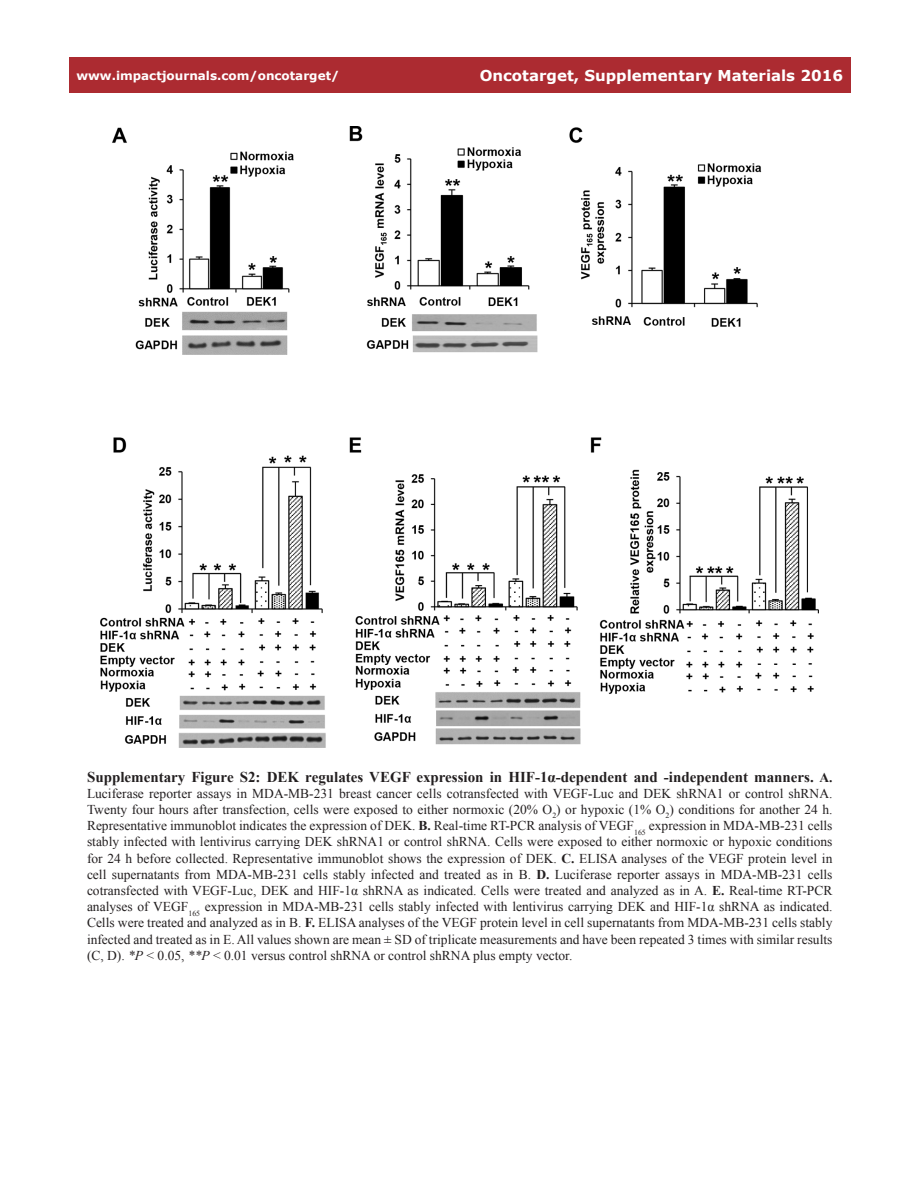
<style>
.page{position:relative;width:918px;height:1188px;background:#fff}
.page>*{position:absolute;margin:0;border:0;box-sizing:border-box;transform-origin:0 0}
.t1{font:700 15px "Times New Roman";color:#231f20}
.t2{font:700 15px "Verdana";color:#fff}
.t3{font:13.5px/16.2px "Times New Roman";color:#231f20;text-align:justify}
.t4{font:700 12px "Verdana";color:#fff}
.s1{font-size:13.5px}
.s2{font-weight:700}
.s3{font-style:italic}
</style>
<div class="page">
<div style="left:69px;top:57px;width:781px;height:36px;background:#ac2b31"></div>
<img style="left:101px;top:127px;width:718px;height:620px">
<p class="t4" style="left:76px;top:67px;width:264px">www.impactjournals.com/oncotarget/</p>
<p class="t2" style="left:480px;top:65px;width:365px">Oncotarget, Supplementary Materials 2016</p>
<p class="t1" style="left:87px;top:766px;width:747px">Supplementary Figure S2: DEK regulates VEGF expression in HIF-1α-dependent and -independent manners. <span class="s1">A.</span></p>
<p class="t3" style="left:87px;top:785px;width:747px">Luciferase reporter assays in MDA-MB-231 breast cancer cells cotransfected with VEGF-Luc and DEK shRNA1 or control shRNA.<br>Twenty four hours after transfection, cells were exposed to either normoxic (20% O<sub>2</sub>) or hypoxic (1% O<sub>2</sub>) conditions for another 24 h.<br>Representative immunoblot indicates the expression of DEK. <span class="s2">B.</span> Real-time RT-PCR analysis of VEGF<sub>165</sub> expression in MDA-MB-231 cells stably infected with lentivirus carrying DEK shRNA1 or control shRNA. Cells were exposed to either normoxic or hypoxic conditions for 24 h before collected. Representative immunoblot shows the expression of DEK. <span class="s2">C.</span> ELISA analyses of the VEGF protein level in cell supernatants from MDA-MB-231 cells stably infected and treated as in B. <span class="s2">D.</span> Luciferase reporter assays in MDA-MB-231 cells cotransfected with VEGF-Luc, DEK and HIF-1α shRNA as indicated. Cells were treated and analyzed as in A. <span class="s2">E.</span> Real-time RT-PCR analyses of VEGF<sub>165</sub> expression in MDA-MB-231 cells stably infected with lentivirus carrying DEK and HIF-1α shRNA as indicated.<br>Cells were treated and analyzed as in B. <span class="s2">F.</span> ELISA analyses of the VEGF protein level in cell supernatants from MDA-MB-231 cells stably infected and treated as in E. All values shown are mean ± SD of triplicate measurements and have been repeated 3 times with similar results (C, D). <span class="s3">*P</span> &lt; 0.05, <span class="s3">**P</span> &lt; 0.01 versus control shRNA or control shRNA plus empty vector.</p>
</div>
